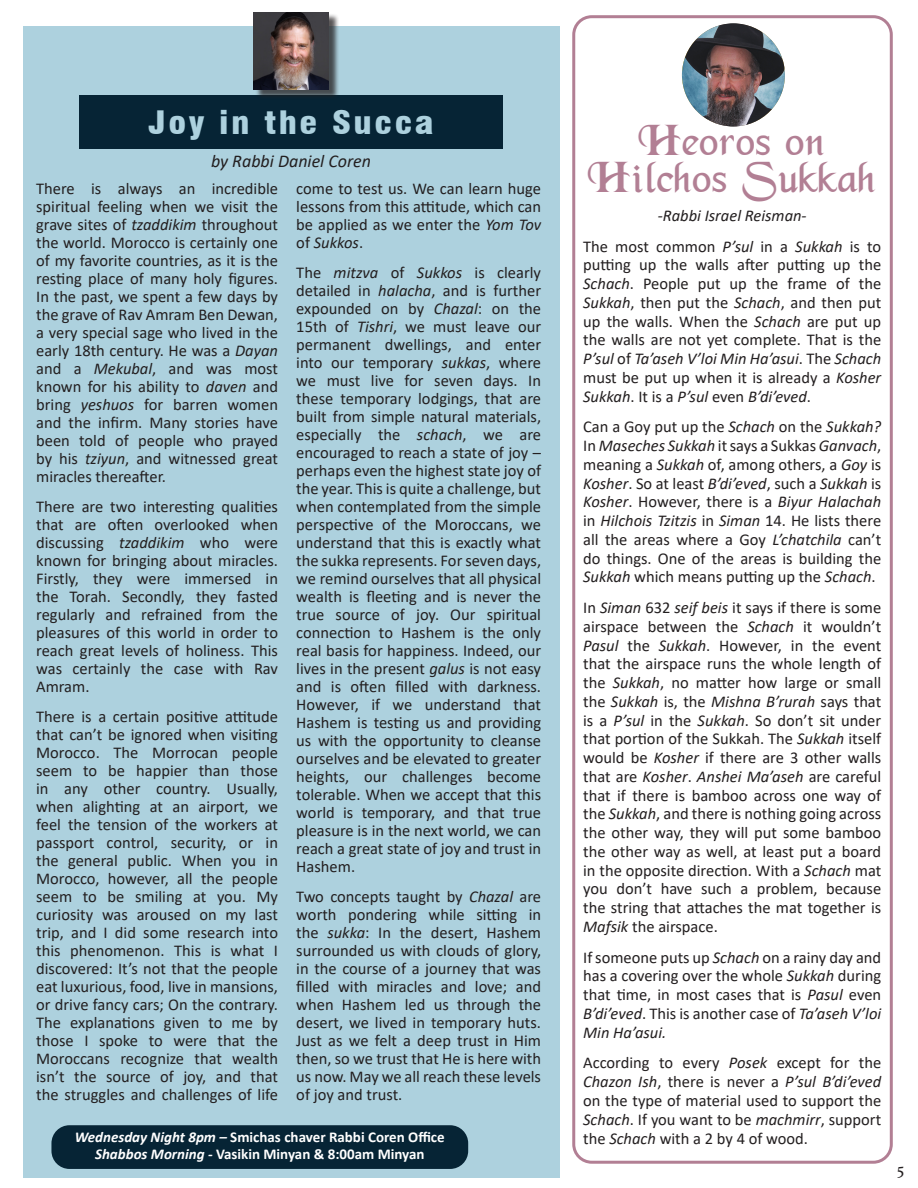
<style>
.page{position:relative;width:918px;height:1188px;background:#fff}
.page>*{position:absolute;margin:0;border:0;box-sizing:border-box;transform-origin:0 0}
.t1{font:48px "BD Merced";color:#b27f94}
.t2{font:900 condensed 31.5px "Swiss 721 BT";letter-spacing:.07em;color:#add1de;scale:1.14 1}
.t3{font:italic 18px "Calibri";color:#231f20}
.t4{font:18px "Adobe Hebrew";color:#231f20}
.t5{font:16.5px/18px "Calibri";color:#231f20;text-align:justify}
.t6{font:italic 16.5px "Calibri";color:#231f20}
.text{font:700 15px "Calibri";color:#fff}
.s1{font-style:italic}
</style>
<div class="page">
<div style="left:23px;top:26px;width:537px;height:1151px;background:#add1de"></div>
<div style="left:51px;top:1125px;width:417px;height:44px;background:#062435;border-radius:18px"></div>
<div style="left:80px;top:96px;width:423px;height:53px;background:#062435"></div>
<div style="left:255px;top:14px;width:84px;height:86px;background:#231f20;opacity:.75"></div>
<img style="left:254px;top:12px;width:75px;height:77px">
<img style="left:682px;top:23px;width:103px;height:103px;border-radius:52px">
<div style="left:572px;top:15px;width:321px;height:1149px;border:3px solid #b27f94;border-radius:18px"></div>
<p class="t2" style="left:149px;top:104px;width:252px">Joy in the Succa</p>
<p class="t3" style="left:211px;top:148px;width:162px">by Rabbi Daniel Coren</p>
<p class="t5" style="left:36px;top:179px;width:243px">There is always an incredible spiritual feeling when we visit the grave sites of <span class="s1">tzaddikim</span> throughout the world. Morocco is certainly one of my favorite countries, as it is the resting place of many holy figures.<br>In the past, we spent a few days by the grave of Rav Amram Ben Dewan, a very special sage who lived in the early 18th century. He was a <span class="s1">Dayan </span>and a <span class="s1">Mekubal</span>, and was most known for his ability to <span class="s1">daven</span> and bring <span class="s1">yeshuos</span> for barren women and the infirm. Many stories have been told of people who prayed by his <span class="s1">tziyun</span>, and witnessed great miracles thereafter.</p>
<p class="t5" style="left:36px;top:497px;width:243px">There are two interesting qualities that are often overlooked when discussing <span class="s1">tzaddikim</span> who were known for bringing about miracles.<br>Firstly, they were immersed in the Torah. Secondly, they fasted regularly and refrained from the pleasures of this world in order to reach great levels of holiness. This was certainly the case with Rav Amram.</p>
<p class="t5" style="left:36px;top:707px;width:243px">There is a certain positive attitude that can’t be ignored when visiting Morocco. The Morrocan people seem to be happier than those in any other country. Usually, when alighting at an airport, we feel the tension of the workers at passport control, security, or in the general public. When you in Morocco, however, all the people seem to be smiling at you. My curiosity was aroused on my last trip, and I did some research into this phenomenon. This is what I discovered: It’s not that the people eat luxurious, food, live in mansions, or drive fancy cars; On the contrary.<br>The explanations given to me by those I spoke to were that the Moroccans recognize that wealth isn’t the source of joy, and that the struggles and challenges of life</p>
<p class="t5" style="left:296px;top:179px;width:246px">come to test us. We can learn huge lessons from this attitude, which can be applied as we enter the <span class="s1">Yom Tov </span>of <span class="s1">Sukkos</span>.</p>
<p class="t5" style="left:296px;top:263px;width:246px">The <span class="s1">mitzva</span> of <span class="s1">Sukkos</span> is clearly detailed in <span class="s1">halacha</span>, and is further expounded on by <span class="s1">Chazal</span>: on the 15th of <span class="s1">Tishri</span>, we must leave our permanent dwellings, and enter into our temporary <span class="s1">sukkas</span>, where we must live for seven days. In these temporary lodgings, that are built from simple natural materials, especially the <span class="s1">schach</span>, we are encouraged to reach a state of joy – perhaps even the highest state joy of the year. This is quite a challenge, but when contemplated from the simple perspective of the Moroccans, we understand that this is exactly what the sukka represents. For seven days, we remind ourselves that all physical wealth is fleeting and is never the true source of joy. Our spiritual connection to Hashem is the only real basis for happiness. Indeed, our lives in the present <span class="s1">galus</span> is not easy and is often filled with darkness.<br>However, if we understand that Hashem is testing us and providing us with the opportunity to cleanse ourselves and be elevated to greater heights, our challenges become tolerable. When we accept that this world is temporary, and that true pleasure is in the next world, we can reach a great state of joy and trust in Hashem.</p>
<p class="t5" style="left:296px;top:887px;width:246px">Two concepts taught by <span class="s1">Chazal</span> are worth pondering while sitting in the <span class="s1">sukka</span>: In the desert, Hashem surrounded us with clouds of glory, in the course of a journey that was filled with miracles and love; and when Hashem led us through the desert, we lived in temporary huts.<br>Just as we felt a deep trust in Him then, so we trust that He is here with us now. May we all reach these levels of joy and trust.</p>
<p class="text" style="left:75px;top:1126px;width:371px"><span class="s1">Wednesday Night 8pm –</span> Smichas chaver Rabbi Coren Office</p>
<p class="text" style="left:95px;top:1144px;width:331px"><span class="s1">Shabbos Morning -</span> Vasikin Minyan &amp; 8:00am Minyan</p>
<p class="t1" style="left:638px;top:109px;width:189px">Heoros on</p>
<p class="t1" style="left:587px;top:146px;width:291px">Hilchos Sukkah</p>
<p class="t6" style="left:658px;top:204px;width:150px">-Rabbi Israel Reisman-</p>
<p class="t5" style="left:583px;top:236px;width:300px;line-height:18.8px">The most common <span class="s1">P’sul</span> in a <span class="s1">Sukkah</span> is to putting up the walls after putting up the <span class="s1">Schach</span>. People put up the frame of the <span class="s1">Sukkah</span>, then put the <span class="s1">Schach</span>, and then put up the walls. When the <span class="s1">Schach</span> are put up the walls are not yet complete. That is the <span class="s1">P’sul</span> of <span class="s1">Ta’aseh V’loi Min Ha’asui</span>. The <span class="s1">Schach </span>must be put up when it is already a <span class="s1">Kosher Sukkah</span>. It is a <span class="s1">P’sul</span> even <span class="s1">B’di’eved</span>.</p>
<p class="t5" style="left:583px;top:417px;width:300px;line-height:18.8px">Can a Goy put up the <span class="s1">Schach</span> on the <span class="s1">Sukkah?<br></span>In <span class="s1">Maseches Sukkah</span> it says a Sukkas <span class="s1">Ganvach</span>, meaning a <span class="s1">Sukkah</span> of, among others, a <span class="s1">Goy</span> is <span class="s1">Kosher</span>. So at least <span class="s1">B’di’eved</span>, such a <span class="s1">Sukkah</span> is <span class="s1">Kosher</span>. However, there is a <span class="s1">Biyur Halachah </span>in <span class="s1">Hilchois Tzitzis</span> in <span class="s1">Siman</span> 14. He lists there all the areas where a Goy <span class="s1">L’chatchila</span> can’t do things. One of the areas is building the <span class="s1">Sukkah</span> which means putting up the <span class="s1">Schach</span>.</p>
<p class="t5" style="left:583px;top:598px;width:300px;line-height:18.8px">In <span class="s1">Siman</span> 632 <span class="s1">seif beis</span> it says if there is some airspace between the <span class="s1">Schach</span> it wouldn’t <span class="s1">Pasul</span> the <span class="s1">Sukkah</span>. However, in the event that the airspace runs the whole length of the <span class="s1">Sukkah</span>, no matter how large or small the <span class="s1">Sukkah</span> is, the <span class="s1">Mishna B’rurah</span> says that is a <span class="s1">P’sul</span> in the <span class="s1">Sukkah</span>. So don’t sit under that portion of the Sukkah. The <span class="s1">Sukkah</span> itself would be <span class="s1">Kosher</span> if there are 3 other walls that are <span class="s1">Kosher</span>. <span class="s1">Anshei Ma’aseh</span> are careful that if there is bamboo across one way of the <span class="s1">Sukkah</span>, and there is nothing going across the other way, they will put some bamboo the other way as well, at least put a board in the opposite direction. With a <span class="s1">Schach</span> mat you don’t have such a problem, because the string that attaches the mat together is <span class="s1">Mafsik</span> the airspace.</p>
<p class="t5" style="left:583px;top:947px;width:300px;line-height:18.8px">If someone puts up <span class="s1">Schach</span> on a rainy day and has a covering over the whole <span class="s1">Sukkah</span> during that time, in most cases that is <span class="s1">Pasul</span> even <span class="s1">B’di’eved</span>. This is another case of <span class="s1">Ta’aseh V’loi Min Ha’asui.</span></p>
<p class="t5" style="left:583px;top:1053px;width:300px;line-height:18.9px">According to every <span class="s1">Posek</span> except for the <span class="s1">Chazon Ish</span>, there is never a <span class="s1">P’sul B’di’eved </span>on the type of material used to support the <span class="s1">Schach</span>. If you want to be <span class="s1">machmirr</span>, support the <span class="s1">Schach</span> with a 2 by 4 of wood.</p>
<p class="t4" style="left:896px;top:1159px;width:11px">5</p>
</div>
